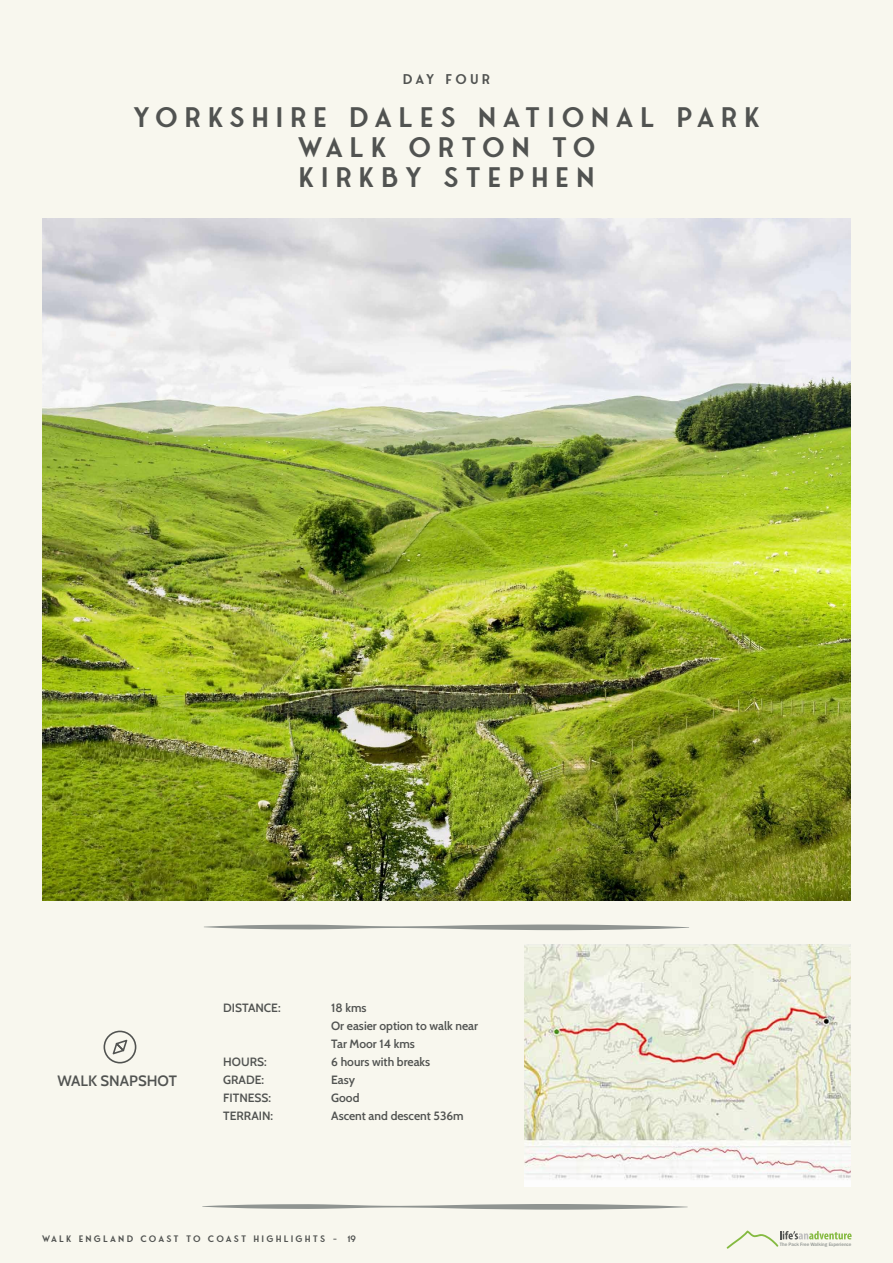
<style>
.page{position:relative;width:893px;height:1263px;background:#f8f7ee}
.page>*{position:absolute;margin:0;border:0;box-sizing:border-box;transform-origin:0 0}
.t1{font:27px/30px "Fonseca";letter-spacing:.24em;color:#515351;text-align:center}
.t2{font:600 15px "Cabin";color:#515351}
.t3{font:13.5px "Fonseca";letter-spacing:.225em;color:#515351}
.t4{font:600 12px/18px "Cabin";color:#515351}
.t5{font:9px "Fonseca";letter-spacing:.24em;color:#515351}
.t6{font:500 4.95px "Franklin Gothic";color:#8f9491}
</style>
<div class="page">
<svg style="left:726px;top:1230px;width:126px;height:19px"></svg>
<svg style="left:104px;top:1030px;width:32px;height:33px"></svg>
<svg style="left:204px;top:924px;width:485px;height:6px"></svg>
<img style="left:43px;top:218px;width:807px;height:683px">
<svg style="left:202px;top:1204px;width:486px;height:6px"></svg>
<img style="left:524px;top:944px;width:326px;height:242px">
<p class="t3" style="left:403px;top:71px;width:89px">DAY FOUR</p>
<h1 class="t1" style="left:133px;top:102px;width:629px">YORKSHIRE DALES NATIONAL PARK<br>WALK ORTON TO<br>KIRKBY STEPHEN</h1>
<p class="t2" style="left:58px;top:1069px;width:121px">WALK SNAPSHOT</p>
<p class="t4" style="left:223px;top:998px;width:59px">DISTANCE:</p>
<p class="t4" style="left:331px;top:998px;width:148px">18 kms<br>Or easier option to walk near<br>Tar Moor 14 kms</p>
<p class="t4" style="left:223px;top:1052px;width:45px">HOURS:</p>
<p class="t4" style="left:331px;top:1052px;width:101px">6 hours with breaks</p>
<p class="t4" style="left:223px;top:1070px;width:42px">GRADE:</p>
<p class="t4" style="left:331px;top:1070px;width:25px">Easy</p>
<p class="t4" style="left:223px;top:1088px;width:49px">FITNESS:</p>
<p class="t4" style="left:331px;top:1088px;width:30px">Good</p>
<p class="t4" style="left:223px;top:1106px;width:51px">TERRAIN:</p>
<p class="t4" style="left:331px;top:1106px;width:134px">Ascent and descent 536m</p>
<p class="t5" style="left:42px;top:1233px;width:316px">WALK ENGLAND COAST TO COAST HIGHLIGHTS - 19</p>
<p class="t6" style="left:780px;top:1241px;width:73px">The Pack Free Walking Experience</p>
</div>
